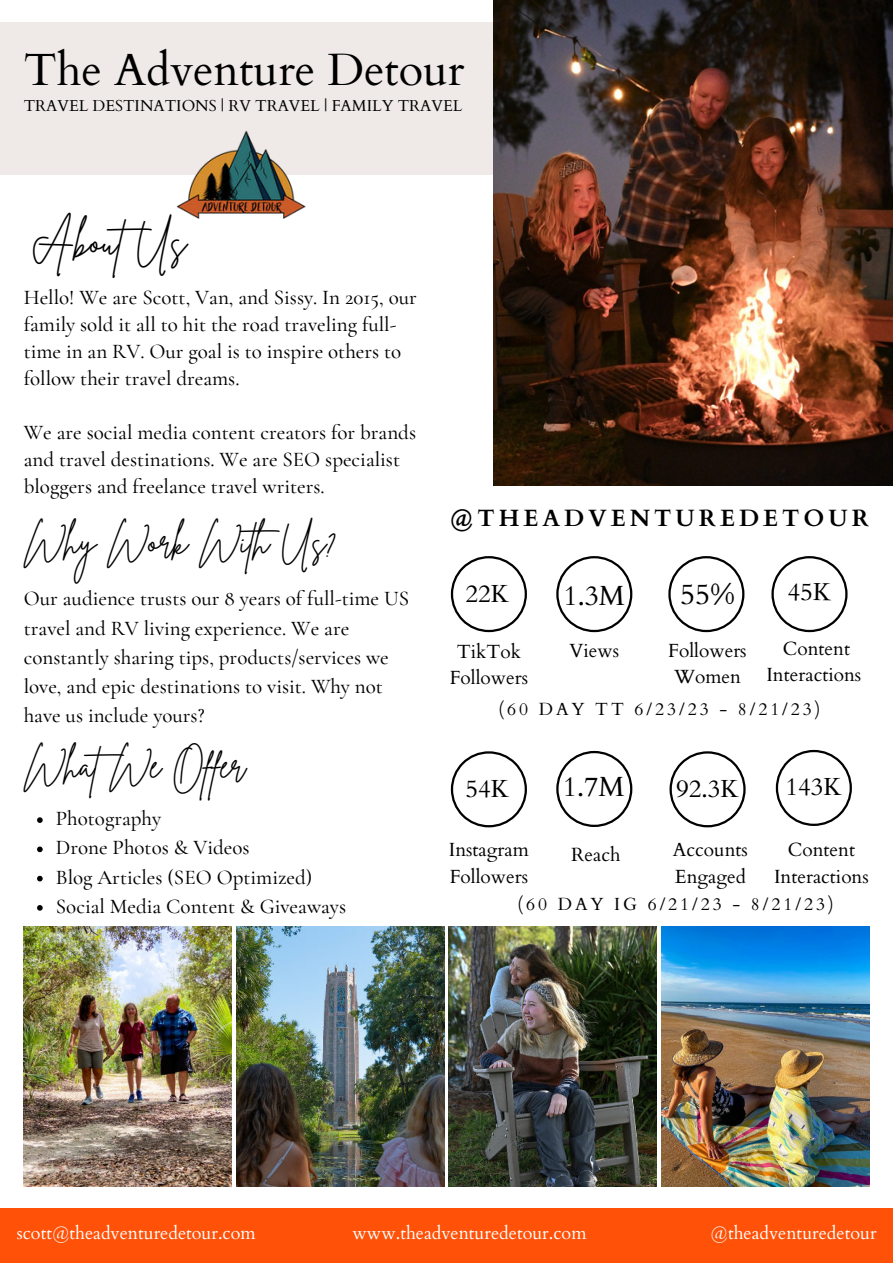
<style>
.page{position:relative;width:893px;height:1264px;background:#fff}
.page>*{position:absolute;margin:0;border:0;box-sizing:border-box;transform-origin:0 0}
.t1{font:45.15px "Cardo";color:#000}
.t2{font:40.2px "Brittany Signature";color:#000}
.t3{font:35.7px "Brittany Signature";color:#000}
.t4{font:29.25px "Cardo";color:#000}
.t5{font:27.75px "Cardo";color:#000}
.t6{font:24.75px "Cardo";color:#000}
.t7{font:700 23.55px "Cardo";letter-spacing:.17em;color:#000}
.t8{font:500 21px/29.2px "Cormorant Garamond";color:#000}
.t9{font:19.05px/26.5px "Cardo";color:#000;text-align:center}
.t10{font:18px "Cardo";color:#fff}
.t11{font:17.55px "Cardo";letter-spacing:.17em;color:#000}
.t12{font:15.75px "Cardo";color:#000}
</style>
<div class="page">
<div style="left:0;top:22px;width:892px;height:153px;background:#efeae7"></div>
<img style="left:493px;top:0;width:399px;height:486px">
<img style="left:24px;top:926px;width:208px;height:259px">
<img style="left:236px;top:926px;width:208px;height:259px">
<img style="left:449px;top:926px;width:208px;height:259px">
<img style="left:661px;top:926px;width:208px;height:259px">
<svg style="left:451px;top:556px;width:76px;height:76px"></svg>
<svg style="left:556px;top:556px;width:76px;height:76px"></svg>
<svg style="left:668px;top:556px;width:76px;height:76px"></svg>
<div style="left:0;top:1208px;width:892px;height:54px;background:#ff5107"></div>
<svg style="left:451px;top:751px;width:76px;height:76px"></svg>
<svg style="left:556px;top:751px;width:76px;height:76px"></svg>
<svg style="left:669px;top:751px;width:76px;height:76px"></svg>
<svg style="left:775px;top:750px;width:76px;height:76px"></svg>
<img style="left:176px;top:130px;width:130px;height:89px">
<svg style="left:37px;top:817px;width:6px;height:6px"></svg>
<svg style="left:37px;top:846px;width:6px;height:6px"></svg>
<svg style="left:37px;top:875px;width:6px;height:6px"></svg>
<svg style="left:37px;top:905px;width:6px;height:5px"></svg>
<svg style="left:771px;top:556px;width:76px;height:76px"></svg>
<h1 class="t1" style="left:24px;top:33px;width:442px">The Adventure Detour</h1>
<p class="t12" style="left:24px;top:93px;width:440px">TRAVEL DESTINATIONS | RV TRAVEL | FAMILY TRAVEL</p>
<h2 class="t2" style="left:31px;top:216px;width:157px">AboutUs</h2>
<p class="t8" style="left:24px;top:283px;width:394px;line-height:27px">Hello! We are Scott, Van, and Sissy. In 2015, our family sold it all to hit the road traveling full&shy;time in an RV. Our goal is to inspire others to follow their travel dreams.</p>
<p class="t8" style="left:24px;top:418px;width:394px;line-height:27px">We are social media content creators for brands and travel destinations. We are SEO specialist bloggers and freelance travel writers.</p>
<h3 class="t3" style="left:24px;top:519px;width:315px">Why Work With Us?</h3>
<p class="t8" style="left:24px;top:584px;width:387px">Our audience trusts our 8 years of full-time US travel and RV living experience. We are constantly sharing tips, products/services we love, and epic destinations to visit. Why not have us include yours?</p>
<h3 class="t3" style="left:24px;top:742px;width:223px">WhatWe Offer</h3>
<p class="t8" style="left:56px;top:803px;width:292px">Photography<br>Drone Photos &amp; Videos<br>Blog Articles (SEO Optimized)<br>Social Media Content &amp; Giveaways</p>
<p class="t7" style="left:450px;top:499px;width:420px">@THEADVENTUREDETOUR</p>
<p class="t6" style="left:465px;top:573px;width:45px">22K</p>
<h3 class="t5" style="left:563px;top:573px;width:63px">1.3M</h3>
<h3 class="t4" style="left:680px;top:570px;width:56px">55%</h3>
<p class="t9" style="left:569px;top:636px;width:51px">Views</p>
<p class="t9" style="left:668px;top:636px;width:80px">Followers<br>Women</p>
<p class="t9" style="left:449px;top:637px;width:80px">TikTok<br>Followers</p>
<p class="t9" style="left:766px;top:634px;width:96px">Content<br>Interactions</p>
<p class="t11" style="left:498px;top:694px;width:323px">(60 DAY TT 6/23/23 - 8/21/23)</p>
<h3 class="t5" style="left:563px;top:764px;width:63px">1.7M</h3>
<p class="t6" style="left:465px;top:768px;width:45px">54K</p>
<p class="t6" style="left:676px;top:768px;width:64px">92.3K</p>
<p class="t6" style="left:785px;top:766px;width:58px">143K</p>
<p class="t9" style="left:449px;top:835px;width:81px;text-align:left">Instagram<br>Followers</p>
<p class="t9" style="left:571px;top:840px;width:51px">Reach</p>
<p class="t9" style="left:774px;top:835px;width:96px">Content<br>Interactions</p>
<p class="t9" style="left:673px;top:835px;width:76px;text-align:left">Accounts<br>Engaged</p>
<p class="t11" style="left:517px;top:889px;width:317px">(60 DAY IG 6/21/23 - 8/21/23)</p>
<p class="t10" style="left:17px;top:1218px;width:240px">scott@theadventuredetour.com</p>
<p class="t10" style="left:352px;top:1218px;width:235px">www.theadventuredetour.com</p>
<p class="t10" style="left:710px;top:1218px;width:167px">@theadventuredetour</p>
</div>
